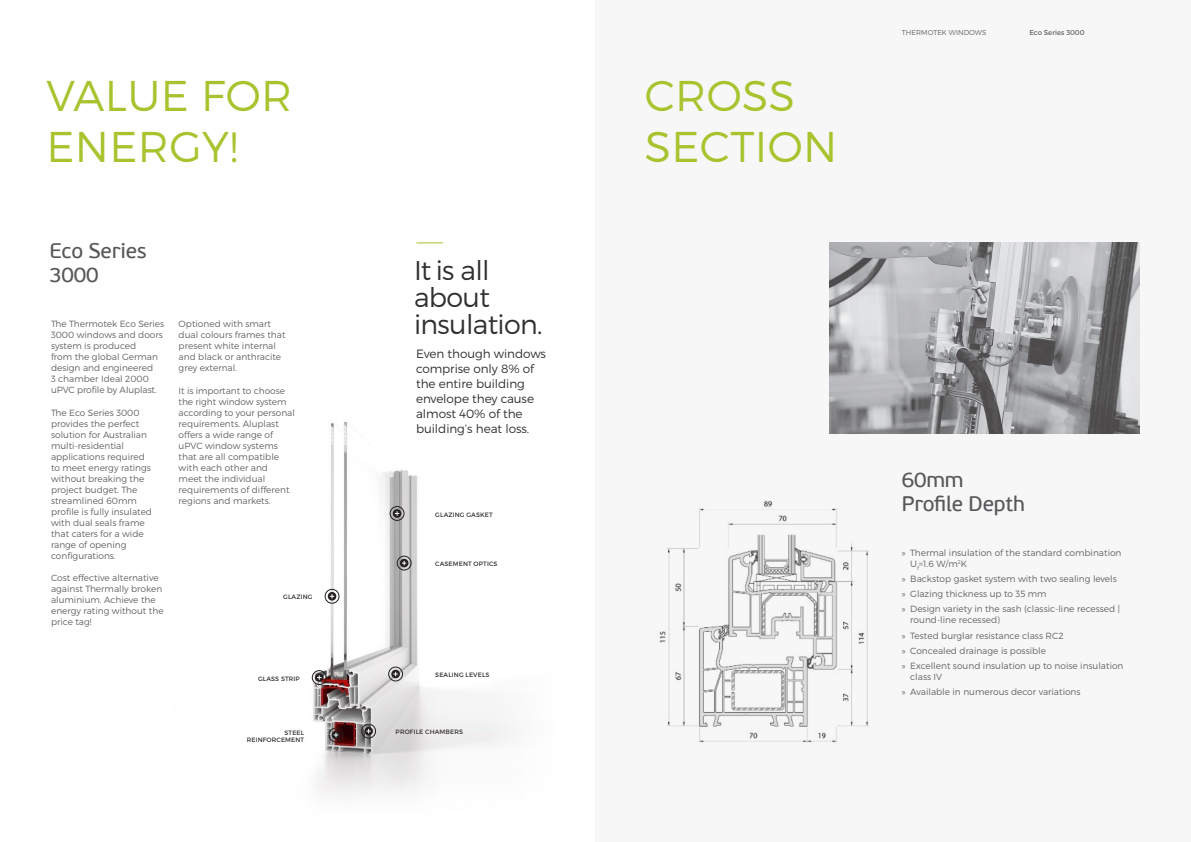
<style>
.page{position:relative;width:1191px;height:842px;background:#fff}
.page>*{position:absolute;margin:0;border:0;box-sizing:border-box;transform-origin:0 0}
.Heading1{font:300 43px/51px "Montserrat";letter-spacing:.01em;color:#a7c32e}
.t1{font:300 27px/27px "Montserrat";letter-spacing:-.025em;color:#312f30}
.Heading2{font:21px/24px "PF Beau Sans Pro Bbook";letter-spacing:-.01em;color:#57585a}
.Body{font:300 12px/15px "Montserrat";letter-spacing:-.005em;color:#312f30}
.Body-2{font:300 9px/11px "Montserrat";color:#636366}
.t2{font:300 7px "Montserrat";letter-spacing:.01em;color:#636366}
.t3{font:7px "Montserrat";color:#636366}
.Notes{font:6.3px/7px "Montserrat";letter-spacing:.02em;color:#312f30;text-align:right}
.s1{font-family:"Myriad Pro";font-weight:400}
</style>
<div class="page">
<div style="left:595px;top:0;width:596px;height:842px;background:#f7f7f8"></div>
<img style="left:311px;top:422px;width:202px;height:372px">
<img style="left:829px;top:242px;width:311px;height:191px">
<img style="left:659px;top:501px;width:210px;height:242px">
<svg style="left:416px;top:242px;width:27px;height:1px"></svg>
<div style="left:390px;top:506px;width:14px;height:14px;border:1px solid #231f20;border-radius:50%"></div>
<svg style="left:393px;top:509px;width:8px;height:9px"></svg>
<svg style="left:395px;top:511px;width:4px;height:5px"></svg>
<div style="left:397px;top:556px;width:14px;height:14px;border:1px solid #231f20;border-radius:50%"></div>
<svg style="left:400px;top:559px;width:8px;height:8px"></svg>
<svg style="left:402px;top:561px;width:4px;height:4px"></svg>
<div style="left:388px;top:667px;width:15px;height:14px;border:1px solid #231f20;border-radius:50%"></div>
<svg style="left:391px;top:670px;width:9px;height:8px"></svg>
<svg style="left:393px;top:672px;width:5px;height:4px"></svg>
<div style="left:312px;top:670px;width:14px;height:15px;border:1px solid #231f20;border-radius:50%"></div>
<div style="left:315px;top:673px;width:8px;height:9px;background:#231f20;border-radius:50%"></div>
<svg style="left:317px;top:675px;width:4px;height:5px"></svg>
<div style="left:325px;top:589px;width:14px;height:14px;border:1px solid #231f20;border-radius:50%"></div>
<svg style="left:328px;top:592px;width:8px;height:9px"></svg>
<svg style="left:330px;top:594px;width:4px;height:4px"></svg>
<div style="left:329px;top:728px;width:14px;height:14px;border:1px solid #231f20;border-radius:50%"></div>
<svg style="left:332px;top:731px;width:8px;height:8px"></svg>
<svg style="left:334px;top:733px;width:4px;height:4px"></svg>
<div style="left:361px;top:724px;width:15px;height:14px;border:1px solid #231f20;border-radius:50%"></div>
<svg style="left:364px;top:727px;width:9px;height:8px"></svg>
<svg style="left:366px;top:729px;width:5px;height:4px"></svg>
<p class="Heading1" style="left:46px;top:70px;width:247px">VALUE FOR<br>ENERGY!</p>
<p class="Heading2" style="left:49px;top:239px;width:99px">Eco Series<br>3000</p>
<p class="Body-2" style="left:51px;top:318px;width:115px">The Thermotek Eco Series<br>3000 windows and doors system is produced<br>from the global German design and engineered<br>3 chamber Ideal 2000 uPVC profile by Aluplast.</p>
<p class="Body-2" style="left:51px;top:407px;width:103px">The Eco Series 3000 provides the perfect solution for Australian multi-residential applications required to meet energy ratings without breaking the project budget. The streamlined 60mm profile is fully insulated with dual seals frame that caters for a wide range of opening configurations.</p>
<p class="Body-2" style="left:51px;top:572px;width:114px">Cost effective alternative against Thermally broken aluminium. Achieve the energy rating without the price tag!</p>
<p class="Body-2" style="left:179px;top:318px;width:108px">Optioned with smart dual colours frames that present white internal and black or anthracite grey external.</p>
<p class="Body-2" style="left:179px;top:385px;width:118px">It is important to choose the right window system according to your personal requirements. Aluplast offers a wide range of uPVC window systems that are all compatible with each other and<br>meet the individual requirements of different regions and markets.</p>
<p class="Notes" style="left:283px;top:594px;width:31px">GLAZING</p>
<p class="Notes" style="left:258px;top:675px;width:43px">GLASS STRIP</p>
<p class="t1" style="left:414px;top:257px;width:130px">It is all about insulation.</p>
<p class="Body" style="left:416px;top:346px;width:131px">Even though windows comprise only 8% of the entire building envelope they cause almost 40% of the building’s heat loss.</p>
<p class="Notes" style="left:435px;top:511px;width:59px">GLAZING GASKET</p>
<p class="Notes" style="left:435px;top:560px;width:64px">CASEMENT OPTICS</p>
<p class="Notes" style="left:435px;top:671px;width:56px">SEALING LEVELS</p>
<p class="Notes" style="left:247px;top:729px;width:59px">STEEL<br>REINFORCEMENT</p>
<p class="Notes" style="left:396px;top:728px;width:69px">PROFILE CHAMBERS</p>
<p class="Heading1" style="left:644px;top:70px;width:194px">CROSS<br>SECTION</p>
<p class="t2" style="left:901px;top:28px;width:86px">THERMOTEK WINDOWS</p>
<p class="t3" style="left:1029px;top:28px;width:57px">Eco Series 3000</p>
<p class="Heading2" style="left:901px;top:468px;width:125px">60mm<br>Profile Depth</p>
<p class="Body-2" style="left:910px;top:547px;width:213px;text-indent:-9px"><span class="s1">»</span> Thermal insulation of the standard combination<br>U<sub>f</sub>=1.6 W/m<sup>2</sup>K</p>
<p class="Body-2" style="left:901px;top:573px;width:217px"><span class="s1">»</span> Backstop gasket system with two sealing levels</p>
<p class="Body-2" style="left:901px;top:588px;width:146px"><span class="s1">»</span> Glazing thickness up to 35 mm</p>
<p class="Body-2" style="left:910px;top:603px;width:211px;text-indent:-9px"><span class="s1">»</span> Design variety in the sash (classic-line recessed | round-line recessed)</p>
<p class="Body-2" style="left:901px;top:630px;width:163px"><span class="s1">»</span> Tested burglar resistance class RC2</p>
<p class="Body-2" style="left:901px;top:645px;width:146px"><span class="s1">»</span> Concealed drainage is possible</p>
<p class="Body-2" style="left:910px;top:660px;width:215px;text-indent:-9px"><span class="s1">»</span> Excellent sound insulation up to noise insulation class IV</p>
<p class="Body-2" style="left:901px;top:686px;width:180px"><span class="s1">»</span> Available in numerous decor variations</p>
</div>
